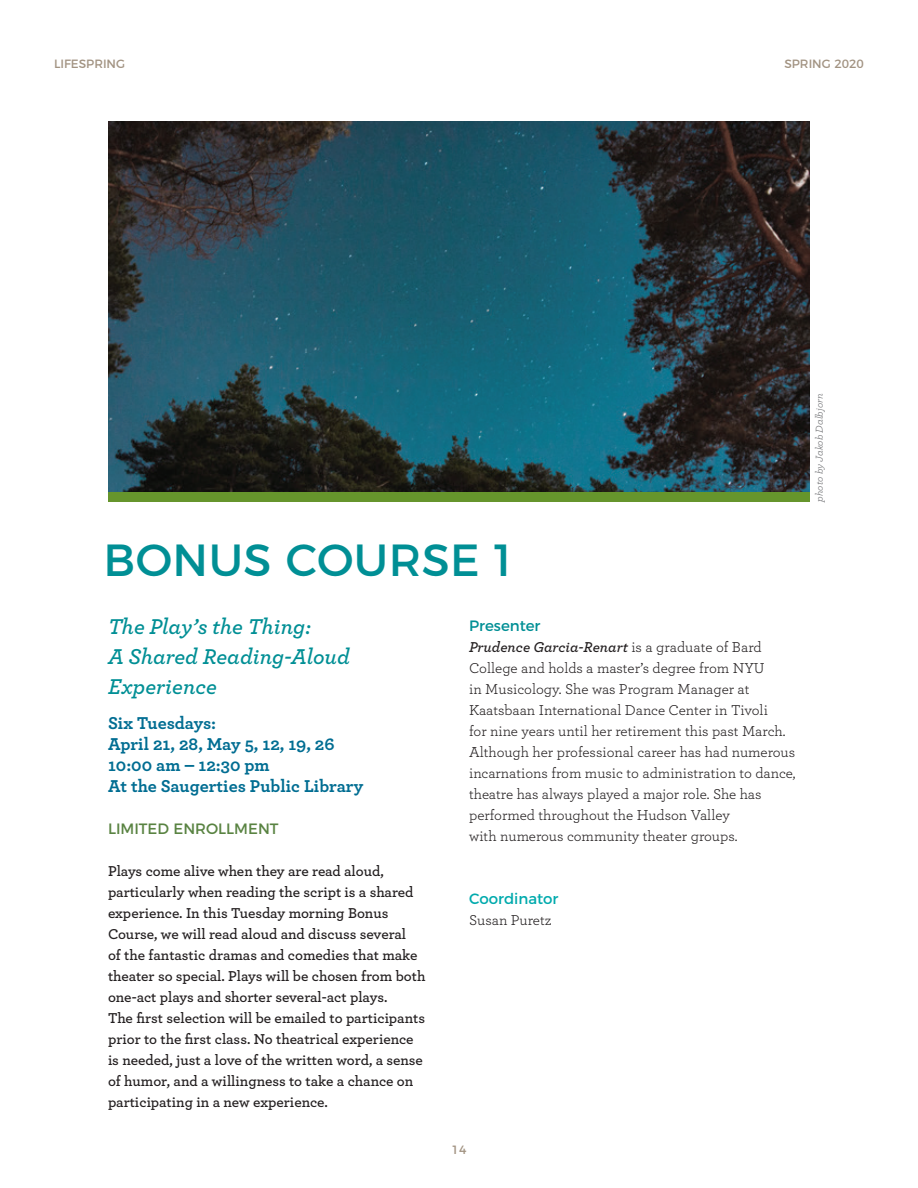
<style>
.page{position:relative;width:918px;height:1188px;background:#fff}
.page>*{position:absolute;margin:0;border:0;box-sizing:border-box;transform-origin:0 0}
.t1{font:45px "Montserrat";letter-spacing:.01em;color:#008f95}
.t2{font:22.5px/30px "Archer Semibold LF Italic";color:#008f95}
.t3{font:700 18px/21px "Archer";color:#016d92}
.t4{font:600 15px/21px "Archer";color:#231f20}
.t5{font:15px/21px "Archer";color:#231f20}
.t6{font:15px "Archer Semibold LF Italic";color:#231f20}
.t7{font:15px "Montserrat";color:#598342}
.t8{font:15px "Montserrat";color:#00aaad}
.t9{font:15px "Montserrat";color:#008f95}
.t10{font:12px "Montserrat";color:#a29382}
.t11{font:italic 10.5px "Archer";color:#6c6d70}
.s1{font-family:"Archer"}
</style>
<div class="page">
<img style="left:108px;top:122px;width:702px;height:370px">
<div style="left:108px;top:492px;width:702px;height:10px;background:#66952c"></div>
<p class="t10" style="left:54px;top:54px;width:73px">LIFESPRING</p>
<p class="t10" style="left:784px;top:54px;width:81px">SPRING 2020</p>
<h1 class="t1" style="left:104px;top:524px;width:410px">BONUS COURSE 1</h1>
<h2 class="t2" style="left:108px;top:611px;width:243px">The Play’s the Thing:<br>A Shared Reading-Aloud<br>Experience</h2>
<p class="t3" style="left:108px;top:711px;width:257px">Six Tuesdays:<br>April 21, 28, May 5, 12, 19, 26<br>10:00 am – 12:30 pm<br>At the Saugerties Public Library</p>
<p class="t7" style="left:108px;top:817px;width:172px">LIMITED ENROLLMENT</p>
<p class="t4" style="left:108px;top:860px;width:319px">Plays come alive when they are read aloud, particularly when reading the script is a shared experience. In this Tuesday morning Bonus Course, we will read aloud and discuss several<br>of the fantastic dramas and comedies that make theater so special. Plays will be chosen from both one-act plays and shorter several-act plays.<br>The first selection will be emailed to participants prior to the first class. No theatrical experience is needed, just a love of the written word, a sense of humor, and a willingness to take a chance on participating in a new experience.</p>
<p class="t9" style="left:469px;top:614px;width:73px">Presenter</p>
<p class="t6" style="left:469px;top:637px;width:294px">Prudence Garcia-Renart <span class="s1">is a graduate of Bard</span></p>
<p class="t5" style="left:469px;top:657px;width:328px">College and holds a master’s degree from NYU<br>in Musicology. She was Program Manager at Kaatsbaan International Dance Center in Tivoli<br>for nine years until her retirement this past March.<br>Although her professional career has had numerous incarnations from music to administration to dance, theatre has always played a major role. She has performed throughout the Hudson Valley<br>with numerous community theater groups.</p>
<p class="t8" style="left:469px;top:887px;width:91px">Coordinator</p>
<p class="t5" style="left:469px;top:909px;width:84px">Susan Puretz</p>
<p class="t10" style="left:452px;top:1141px;width:16px">14</p>
<p class="t11" style="left:812px;top:502px;width:109px;rotate:-90deg">photo by Jakob Dalbjorn</p>
</div>
